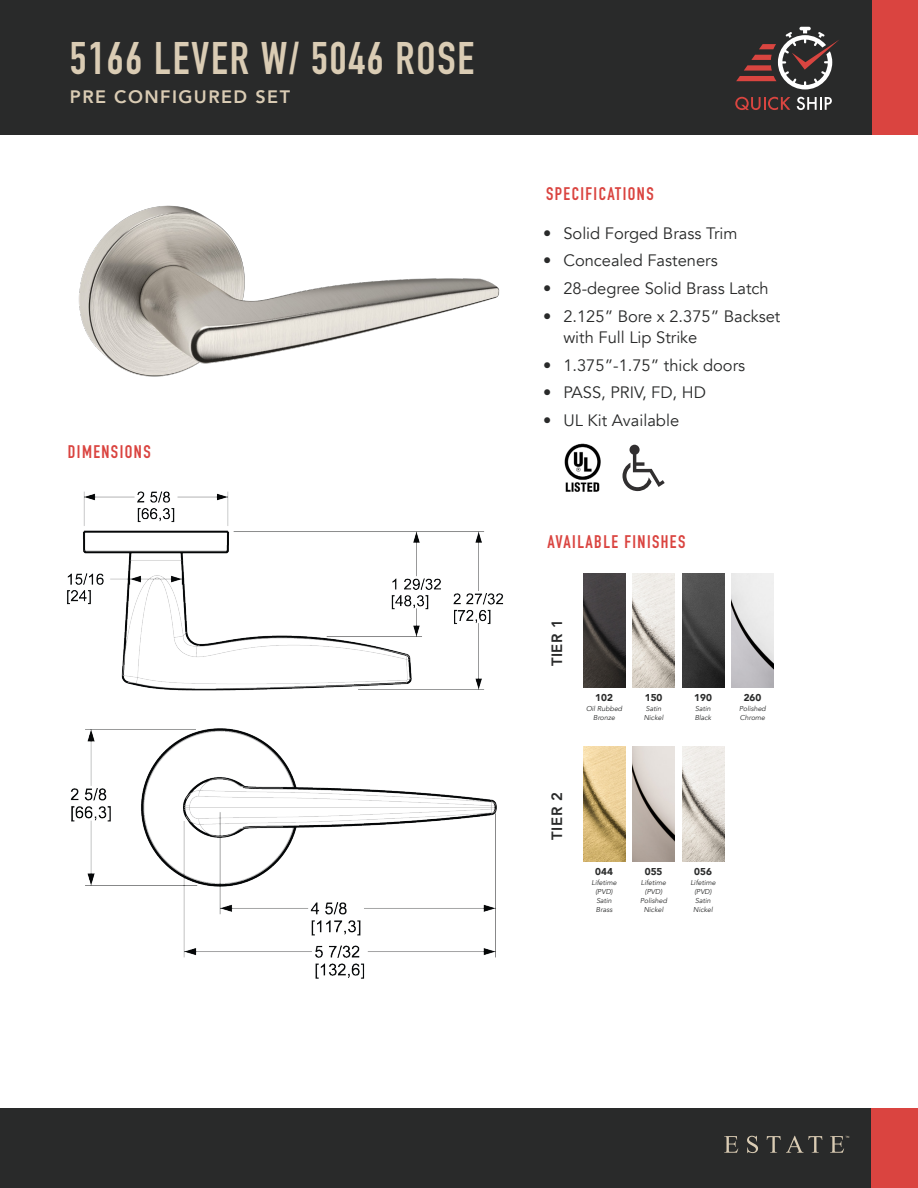
<style>
.page{position:relative;width:918px;height:1188px;background:#fff}
.page>*{position:absolute;margin:0;border:0;box-sizing:border-box;transform-origin:0 0}
.t1{font:700 45px "DIN Condensed";letter-spacing:.04em;color:#daccb4}
.t2{font:700 18px "DIN Condensed";letter-spacing:.08em;color:#da4440}
.t3{font:800 18px "Avenir";letter-spacing:.08em;color:#daccb4}
.t4{font:16.5px/21px "Avenir";color:#292a2a}
.t5{font:800 14.85px "Avenir";letter-spacing:.04em;color:#292a2a}
.t6{font:900 9.9px "Avenir";color:#292a2a}
.t7{font:italic 7.05px/9px "Avenir";color:#292a2a}
</style>
<div class="page">
<div style="left:0;top:1109px;width:872px;height:79px;background:#292a2a"></div>
<div style="left:872px;top:1109px;width:46px;height:79px;background:#da4440"></div>
<div style="left:872px;top:0;width:46px;height:135px;background:#da4440"></div>
<div style="left:0;top:0;width:872px;height:135px;background:#292a2a"></div>
<svg style="left:724px;top:1136px;width:125px;height:17px"></svg>
<img style="left:67px;top:491px;width:437px;height:200px">
<img style="left:70px;top:728px;width:427px;height:251px">
<img style="left:78px;top:205px;width:422px;height:172px">
<svg style="left:736px;top:27px;width:103px;height:62px"></svg>
<svg style="left:735px;top:97px;width:55px;height:13px"></svg>
<svg style="left:797px;top:97px;width:35px;height:13px"></svg>
<img style="left:564px;top:443px;width:37px;height:49px">
<svg style="left:623px;top:445px;width:42px;height:46px"></svg>
<img style="left:583px;top:573px;width:42px;height:115px">
<img style="left:633px;top:573px;width:42px;height:115px">
<img style="left:682px;top:573px;width:42px;height:115px">
<img style="left:732px;top:573px;width:42px;height:115px">
<img style="left:682px;top:747px;width:42px;height:114px">
<img style="left:583px;top:747px;width:42px;height:114px">
<img style="left:633px;top:747px;width:42px;height:114px">
<p class="t1" style="left:70px;top:28px;width:406px">5166 LEVER W/ 5046 ROSE</p>
<p class="t3" style="left:70px;top:82px;width:222px">PRE CONFIGURED SET</p>
<p class="t2" style="left:68px;top:439px;width:84px">DIMENSIONS</p>
<p class="t2" style="left:546px;top:181px;width:109px">SPECIFICATIONS</p>
<p class="t4" style="left:543px;top:223px;width:196px">• Solid Forged Brass Trim</p>
<p class="t4" style="left:543px;top:250px;width:176px">• Concealed Fasteners</p>
<p class="t4" style="left:543px;top:278px;width:227px">• 28-degree Solid Brass Latch</p>
<p class="t4" style="left:563px;top:306px;width:219px;text-indent:-20px">• 2.125” Bore x 2.375” Backset with Full Lip Strike</p>
<p class="t4" style="left:543px;top:355px;width:204px">• 1.375”-1.75” thick doors</p>
<p class="t4" style="left:543px;top:382px;width:164px">• PASS, PRIV, FD, HD</p>
<p class="t4" style="left:543px;top:410px;width:138px">• UL Kit Available</p>
<p class="t2" style="left:547px;top:530px;width:140px">AVAILABLE FINISHES</p>
<p class="t5" style="left:546px;top:666px;width:49px;rotate:-90deg">TIER 1</p>
<p class="t6" style="left:595px;top:689px;width:19px">102</p>
<p class="t7" style="left:586px;top:705px;width:38px">Oil Rubbed</p>
<p class="t7" style="left:593px;top:714px;width:23px">Bronze</p>
<p class="t6" style="left:645px;top:689px;width:19px">150</p>
<p class="t7" style="left:646px;top:705px;width:17px">Satin</p>
<p class="t7" style="left:644px;top:714px;width:21px">Nickel</p>
<p class="t6" style="left:694px;top:689px;width:19px">190</p>
<p class="t7" style="left:695px;top:705px;width:17px">Satin</p>
<p class="t7" style="left:695px;top:714px;width:18px">Black</p>
<p class="t6" style="left:744px;top:689px;width:19px">260</p>
<p class="t7" style="left:739px;top:705px;width:28px">Polished</p>
<p class="t7" style="left:740px;top:714px;width:27px">Chrome</p>
<p class="t5" style="left:546px;top:840px;width:49px;rotate:-90deg">TIER 2</p>
<p class="t6" style="left:595px;top:863px;width:19px">044</p>
<p class="t7" style="left:592px;top:878px;width:27px">Lifetime</p>
<p class="t7" style="left:595px;top:887px;width:19px">(PVD)</p>
<p class="t7" style="left:596px;top:896px;width:18px">Satin<br>Brass</p>
<p class="t6" style="left:645px;top:863px;width:19px">055</p>
<p class="t7" style="left:641px;top:878px;width:27px">Lifetime</p>
<p class="t7" style="left:645px;top:887px;width:19px">(PVD)</p>
<p class="t7" style="left:640px;top:896px;width:28px">Polished</p>
<p class="t7" style="left:644px;top:905px;width:21px">Nickel</p>
<p class="t6" style="left:694px;top:863px;width:19px">056</p>
<p class="t7" style="left:690px;top:878px;width:27px">Lifetime</p>
<p class="t7" style="left:694px;top:887px;width:19px">(PVD)</p>
<p class="t7" style="left:695px;top:896px;width:17px">Satin</p>
<p class="t7" style="left:693px;top:905px;width:21px">Nickel</p>
</div>
